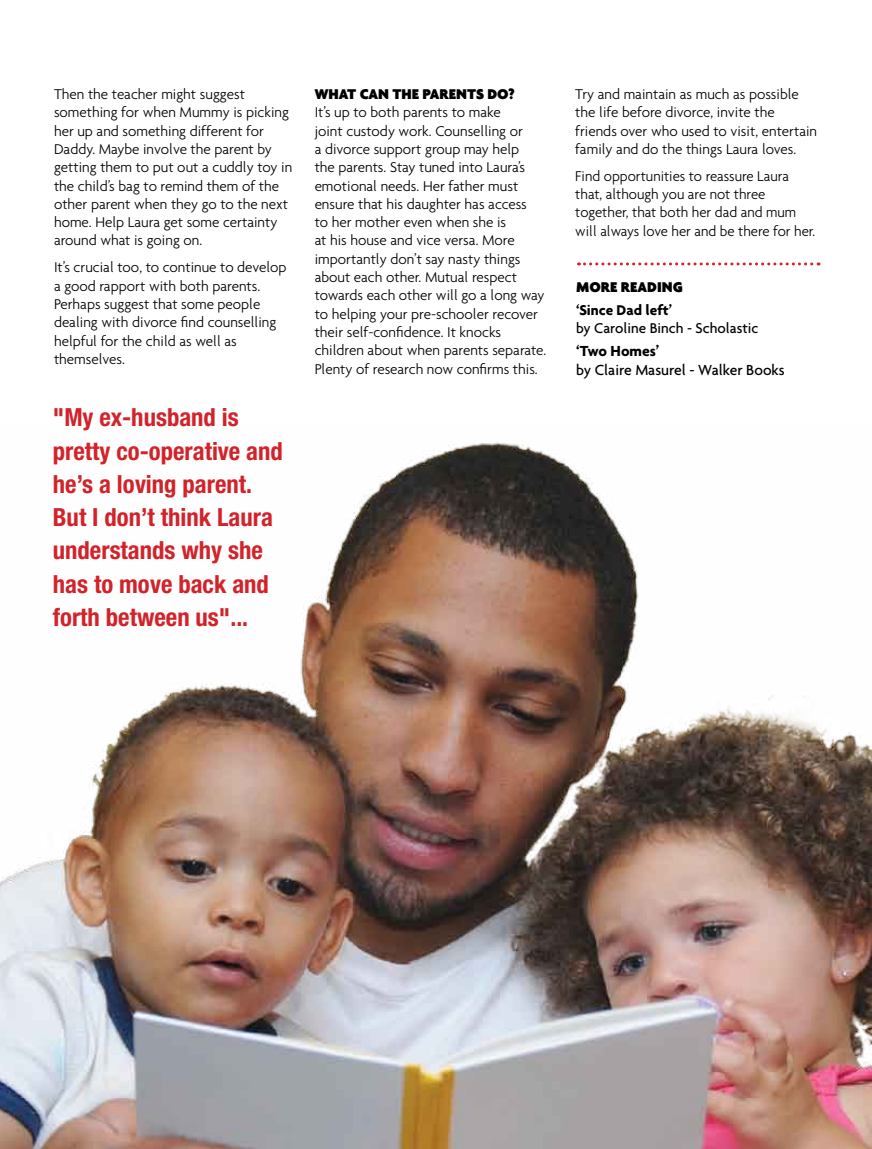
<style>
.page{position:relative;width:872px;height:1149px;background:#fff}
.page>*{position:absolute;margin:0;border:0;box-sizing:border-box;transform-origin:0 0}
.t1{font:700 condensed 24.9px/33.3px "Helvetica Neue";color:#d2232a}
.t2{font:500 15.75px "Agenda";color:#000}
.t3{font:700 15.75px "Agenda";color:#000}
.t4{font:300 15.3px/18.3px "Agenda";color:#000}
.t5{font:900 15.3px "Agenda";color:#000}
.t6{font:500 15.3px "Agenda";color:#000}
.t7{font:700 15.3px "Agenda";color:#000}
</style>
<div class="page">
<svg style="left:578px;top:262px;width:241px;height:3px"></svg>
<img style="left:0;top:441px;width:872px;height:707px">
<p class="t4" style="left:54px;top:85px;width:240px">Then the teacher might suggest something for when Mummy is picking her up and something different for Daddy. Maybe involve the parent by getting them to put out a cuddly toy in the child’s bag to remind them of the other parent when they go to the next home. Help Laura get some certainty around what is going on.</p>
<p class="t4" style="left:54px;top:258px;width:234px">It’s crucial too, to continue to develop a good rapport with both parents.<br>Perhaps suggest that some people dealing with divorce find counselling helpful for the child as well as themselves.</p>
<h1 class="t1" style="left:53px;top:400px;width:231px">"My ex-husband is pretty co-operative and he’s a loving parent.<br>But I don’t think Laura understands why she has to move back and forth between us"...</h1>
<p class="t5" style="left:315px;top:85px;width:12px">WHAT</p>
<p class="t5" style="left:360px;top:85px;width:157px">CAN TH E PARENTS DO?</p>
<p class="t4" style="left:315px;top:103px;width:233px">It’s up to both parents to make<br>joint custody work. Counselling or<br>a divorce support group may help<br>the parents. Stay tuned into Laura’s emotional needs. Her father must ensure that his daughter has access<br>to her mother even when she is<br>at his house and vice versa. More importantly don’t say nasty things about each other. Mutual respect towards each other will go a long way to helping your pre-schooler recover their self-confidence. It knocks children about when parents separate.<br>Plenty of research now confirms this.</p>
<p class="t4" style="left:575px;top:85px;width:243px">Try and maintain as much as possible the life before divorce, invite the friends over who used to visit, entertain family and do the things Laura loves.</p>
<p class="t4" style="left:575px;top:166px;width:241px">Find opportunities to reassure Laura that, although you are not three together, that both her dad and mum will always love her and be there for her.</p>
<p class="t5" style="left:576px;top:278px;width:108px">MORE READING</p>
<p class="t7" style="left:576px;top:300px;width:98px">‘Since Dad left’</p>
<p class="t6" style="left:576px;top:319px;width:184px">by Caroline Binch - Scholastic</p>
<p class="t3" style="left:576px;top:341px;width:85px">‘Two Homes’</p>
<p class="t2" style="left:576px;top:360px;width:210px">by Claire Masurel - Walker Books</p>
</div>
